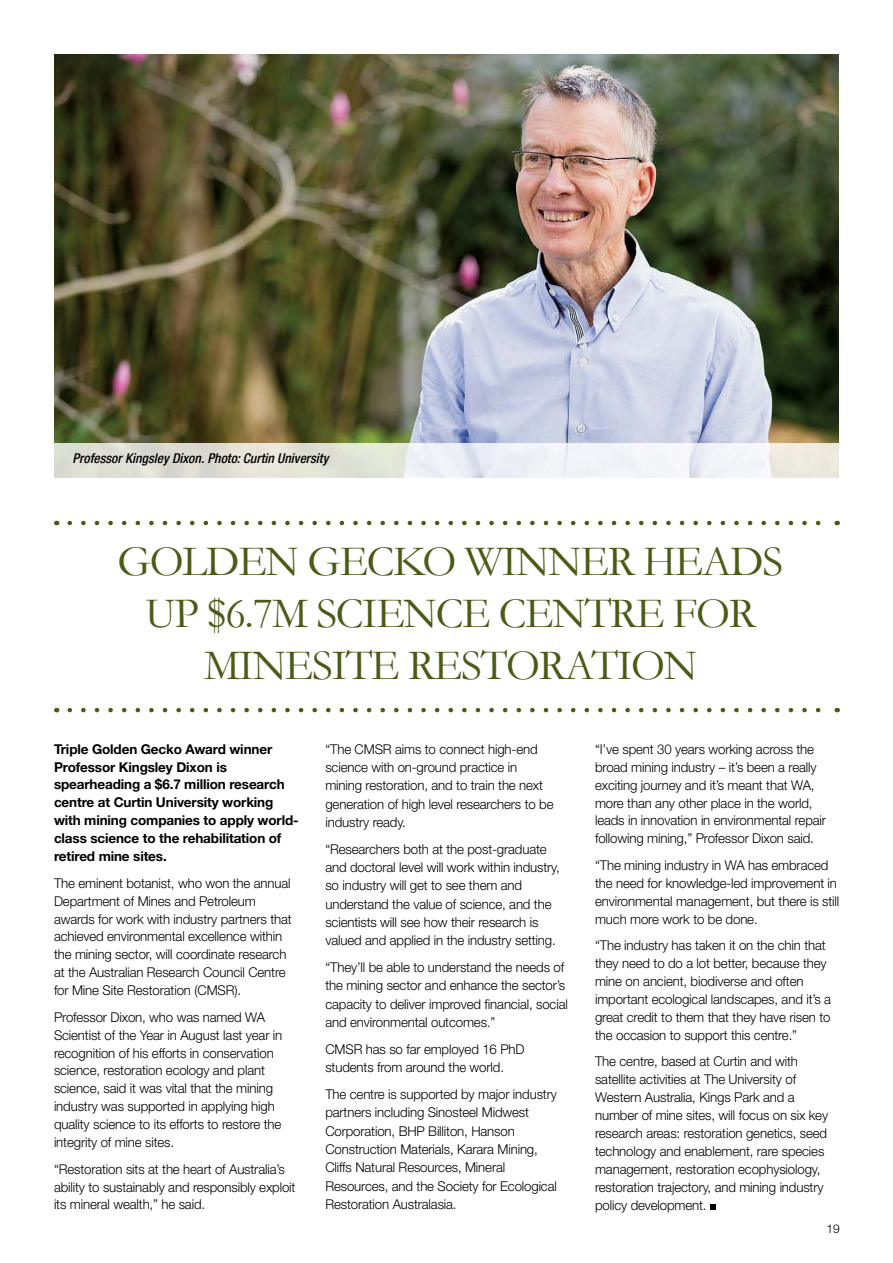
<style>
.page{position:relative;width:893px;height:1263px;background:#fff}
.page>*{position:absolute;margin:0;border:0;box-sizing:border-box;transform-origin:0 0}
.t1{font:43.5px/52.2px "Garamond";letter-spacing:-.03em;color:#495b14;text-align:center}
.t2{font:300 13.5px/18px "Helvetica Neue";letter-spacing:-.01em;color:#000}
.t3{font:700 13.5px/18px "Helvetica Neue";letter-spacing:-.01em;color:#000}
.t4{font:italic 500 condensed 13.5px "Helvetica Neue";color:#000}
.t5{font:300 12px "Helvetica Neue";color:#000}
</style>
<div class="page">
<svg style="left:710px;top:1204px;width:5px;height:5px"></svg>
<svg style="left:70px;top:521px;width:751px;height:4px"></svg>
<svg style="left:70px;top:708px;width:751px;height:4px"></svg>
<img style="left:54px;top:54px;width:785px;height:389px">
<img style="left:54px;top:443px;width:785px;height:34px">
<p class="t4" style="left:73px;top:450px;width:257px">Professor Kingsley Dixon. Photo: Curtin University</p>
<h1 class="t1" style="left:118px;top:534px;width:667px">GOLDEN GECKO WINNER HEADS<br>UP $6.7M SCIENCE CENTRE FOR<br>MINESITE RESTORATION</h1>
<p class="t3" style="left:54px;top:739px;width:246px">Triple Golden Gecko Award winner Professor Kingsley Dixon is spearheading a $6.7 million research centre at Curtin University working with mining companies to apply world&shy;class science to the rehabilitation of retired mine sites.</p>
<p class="t2" style="left:54px;top:873px;width:239px">The eminent botanist, who won the annual Department of Mines and Petroleum awards for work with industry partners that achieved environmental excellence within the mining sector, will coordinate research at the Australian Research Council Centre for Mine Site Restoration (CMSR).</p>
<p class="t2" style="left:54px;top:1007px;width:230px">Professor Dixon, who was named WA Scientist of the Year in August last year in recognition of his efforts in conservation science, restoration ecology and plant science, said it was vital that the mining industry was supported in applying high quality science to its efforts to restore the integrity of mine sites.</p>
<p class="t2" style="left:54px;top:1159px;width:243px">“Restoration sits at the heart of Australia’s ability to sustainably and responsibly exploit its mineral wealth,” he said.</p>
<p class="t2" style="left:325px;top:739px;width:230px">“The CMSR aims to connect high-end science with on-ground practice in mining restoration, and to train the next generation of high level researchers to be industry ready.</p>
<p class="t2" style="left:325px;top:839px;width:236px">“Researchers both at the post-graduate and doctoral level will work within industry, so industry will get to see them and understand the value of science, and the scientists will see how their research is valued and applied in the industry setting.</p>
<p class="t2" style="left:325px;top:958px;width:244px">“They’ll be able to understand the needs of the mining sector and enhance the sector’s capacity to deliver improved financial, social and environmental outcomes.”</p>
<p class="t2" style="left:325px;top:1040px;width:201px">CMSR has so far employed 16 PhD students from around the world.</p>
<p class="t2" style="left:325px;top:1085px;width:233px">The centre is supported by major industry partners including Sinosteel Midwest Corporation, BHP Billiton, Hanson Construction Materials, Karara Mining, Cliffs Natural Resources, Mineral Resources, and the Society for Ecological Restoration Australasia.</p>
<p class="t2" style="left:595px;top:740px;width:232px">“I’ve spent 30 years working across the broad mining industry – it’s been a really exciting journey and it’s meant that WA, more than any other place in the world, leads in innovation in environmental repair following mining,” Professor Dixon said.</p>
<p class="t2" style="left:595px;top:856px;width:246px">“The mining industry in WA has embraced the need for knowledge-led improvement in environmental management, but there is still much more work to be done.</p>
<p class="t2" style="left:595px;top:936px;width:238px">“The industry has taken it on the chin that they need to do a lot better, because they mine on ancient, biodiverse and often important ecological landscapes, and it’s a great credit to them that they have risen to the occasion to support this centre.”</p>
<p class="t2" style="left:595px;top:1052px;width:235px">The centre, based at Curtin and with satellite activities at The University of Western Australia, Kings Park and a number of mine sites, will focus on six key research areas: restoration genetics, seed technology and enablement, rare species management, restoration ecophysiology, restoration trajectory, and mining industry policy development.</p>
<p class="t5" style="left:826px;top:1221px;width:15px">19</p>
</div>
